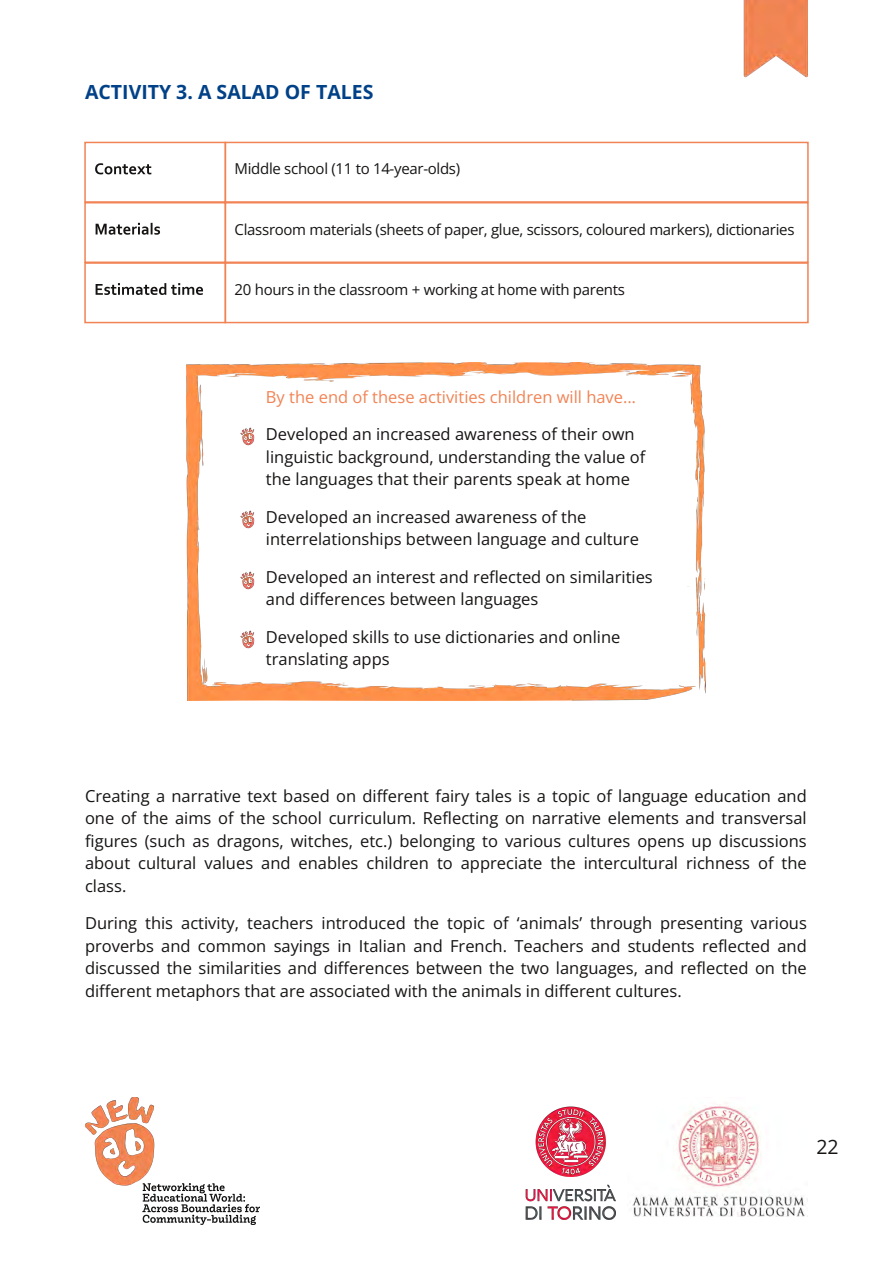
<style>
.page{position:relative;width:893px;height:1263px;background:#fff}
.page>*{position:absolute;margin:0;border:0;box-sizing:border-box;transform-origin:0 0}
.t1{font:700 19.5px "Open Sans";color:#004187}
.t2{font:19.5px "Open Sans";color:#161413}
.t3{font:16.5px/22.5px "Open Sans";color:#161413}
.t4{font:16.5px "Open Sans";color:#f18354}
.t5{font:15px "Open Sans";letter-spacing:-.02em;color:#161413}
</style>
<div class="page">
<img style="left:85px;top:1097px;width:174px;height:128px">
<img style="left:632px;top:1105px;width:176px;height:111px">
<img style="left:525px;top:1106px;width:91px;height:114px">
<svg style="left:95px;top:163px;width:56px;height:11px"></svg>
<div style="left:84px;top:142px;width:142px;height:61px;border:2px solid #f18354"></div>
<div style="left:225px;top:142px;width:584px;height:61px;border:2px solid #f18354"></div>
<svg style="left:96px;top:223px;width:64px;height:12px"></svg>
<div style="left:84px;top:202px;width:142px;height:61px;border:2px solid #f18354"></div>
<div style="left:225px;top:202px;width:584px;height:61px;border:2px solid #f18354"></div>
<svg style="left:96px;top:283px;width:107px;height:12px"></svg>
<div style="left:84px;top:262px;width:142px;height:61px;border:2px solid #f18354"></div>
<div style="left:225px;top:262px;width:584px;height:61px;border:2px solid #f18354"></div>
<img style="left:187px;top:362px;width:519px;height:338px">
<img style="left:239px;top:428px;width:16px;height:19px">
<img style="left:239px;top:510px;width:16px;height:19px">
<img style="left:239px;top:571px;width:16px;height:19px">
<img style="left:239px;top:631px;width:16px;height:19px">
<img style="left:743px;top:0;width:65px;height:78px">
<p class="t1" style="left:85px;top:78px;width:290px">ACTIVITY 3. A SALAD OF TALES</p>
<p class="t5" style="left:235px;top:158px;width:227px">Middle school (11 to 14-year-olds)</p>
<p class="t5" style="left:235px;top:218px;width:561px">Classroom materials (sheets of paper, glue, scissors, coloured markers), dictionaries</p>
<p class="t5" style="left:235px;top:279px;width:392px">20 hours in the classroom + working at home with parents</p>
<p class="t4" style="left:266px;top:385px;width:372px">By the end of these activities children will have…</p>
<p class="t3" style="left:266px;top:423px;width:381px">Developed an increased awareness of their own linguistic background, understanding the value of the languages that their parents speak at home</p>
<p class="t3" style="left:266px;top:505px;width:374px">Developed an increased awareness of the interrelationships between language and culture</p>
<p class="t3" style="left:266px;top:565px;width:388px">Developed an interest and reflected on similarities and differences between languages</p>
<p class="t3" style="left:266px;top:625px;width:356px">Developed skills to use dictionaries and online translating apps</p>
<p class="t3" style="left:85px;top:784px;width:723px;text-align:justify">Creating a narrative text based on different fairy tales is a topic of language education and one of the aims of the school curriculum. Reflecting on narrative elements and transversal figures (such as dragons, witches, etc.) belonging to various cultures opens up discussions about cultural values and enables children to appreciate the intercultural richness of the class.</p>
<p class="t3" style="left:85px;top:912px;width:723px;text-align:justify">During this activity, teachers introduced the topic of ‘animals’ through presenting various proverbs and common sayings in Italian and French. Teachers and students reflected and discussed the similarities and differences between the two languages, and reflected on the different metaphors that are associated with the animals in different cultures.</p>
<p class="t2" style="left:816px;top:1133px;width:24px">22</p>
</div>
